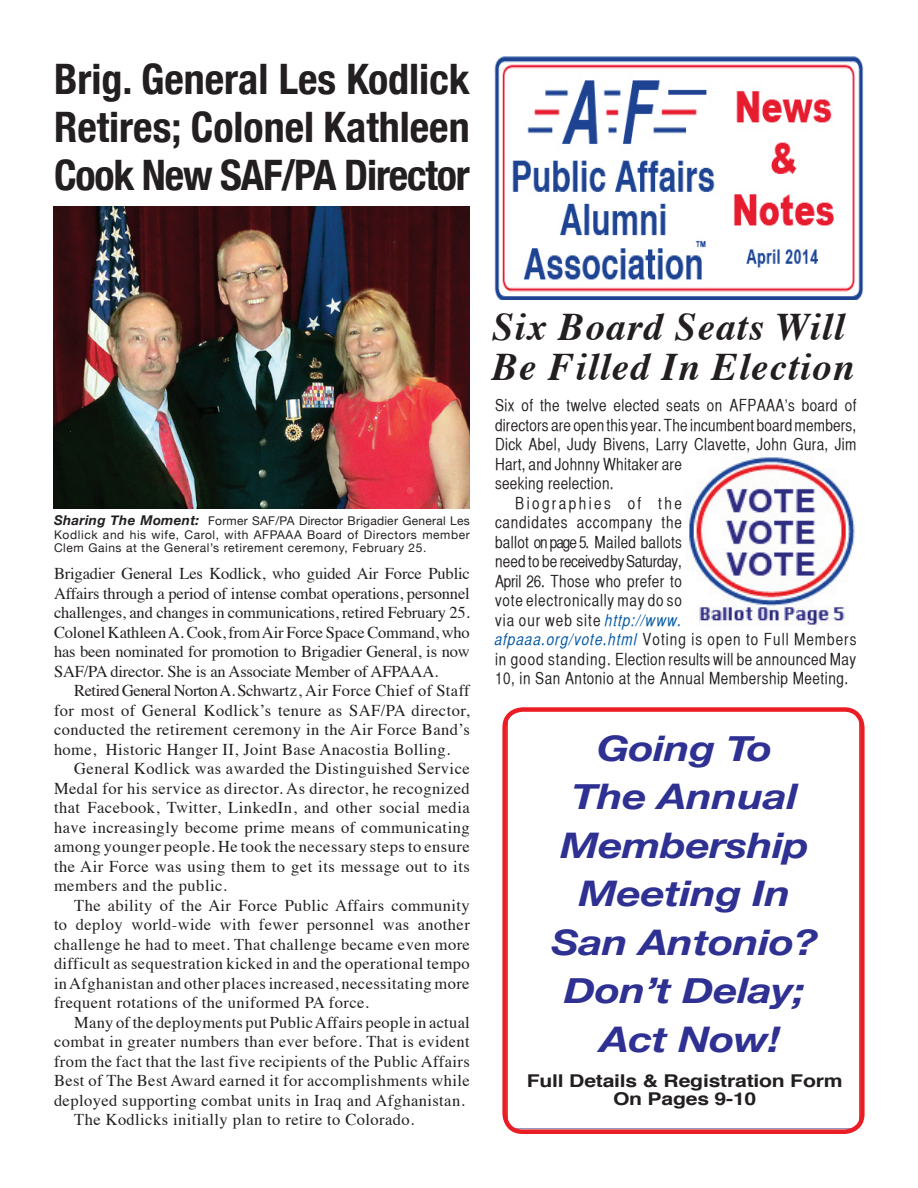
<style>
.page{position:relative;width:918px;height:1188px;background:#fff}
.page>*{position:absolute;margin:0;border:0;box-sizing:border-box;transform-origin:0 0}
.t1{font:700 condensed 42px/48px "Helvetica Neue";color:#231f20;text-align:justify}
.t2{font:italic 700 39px/40.5px "Times";letter-spacing:.03em;color:#231f20}
.t3{font:italic 700 35.25px/48.4px "Helvetica Neue";letter-spacing:-.01em;color:#2e3092;text-align:center;scale:1.2 1}
.t4{font:700 17.7px/17.7px "Helvetica";letter-spacing:-.01em;color:#231f20;text-align:center;scale:1.2 1}
.t5{font:16.5px/19.5px "Times";letter-spacing:.025em;color:#231f20;text-align:justify}
.t6{font:16.5px "Helvetica CY Plain";letter-spacing:.02em;color:#231f20}
.t7{font:16.5px "Helvetica CY Plain";letter-spacing:.06em;color:#231f20}
.t8{font:16.5px "Helvetica CY Plain";letter-spacing:-.015em;color:#231f20}
.t9{font:16.5px "Helvetica CY Plain";letter-spacing:.045em;color:#231f20}
.t10{font:16.5px "Helvetica CY Plain";letter-spacing:.05em;color:#231f20}
.t11{font:16.5px "Helvetica CY Plain";letter-spacing:.145em;color:#231f20}
.t12{font:12px/13.5px "Helvetica Neue";letter-spacing:.05em;color:#231f20;text-align:justify}
.s1{font-weight:700;font-style:italic;font-size:13.5px}
.s2{font-family:"Helvetica CY Oblique";color:#0157a5}
</style>
<div class="page">
<img style="left:689px;top:457px;width:166px;height:168px">
<img style="left:494px;top:56px;width:370px;height:244px">
<img style="left:54px;top:207px;width:416px;height:301px">
<svg style="left:507px;top:712px;width:353px;height:417px"></svg>
<div style="left:502px;top:707px;width:363px;height:427px;border:4px solid #eb1d24;border-radius:18px"></div>
<h1 class="t1" style="left:54px;top:55px;width:417px">Brig. General Les Kodlick Retires; Colonel Kathleen Cook New SAF/PA Director</h1>
<p class="t12" style="left:54px;top:514px;width:417px"><span class="s1">Sharing The Moment:</span> Former SAF/PA Director Brigadier General Les Kodlick and his wife, Carol, with AFPAAA Board of Directors member Clem Gains at the General’s retirement ceremony, February 25.</p>
<p class="t5" style="left:54px;top:563px;width:417px">Brigadier General Les Kodlick, who guided Air Force Public Affairs through a period of intense combat operations, personnel challenges, and changes in communications, retired February 25.<br>Colonel Kathleen A. Cook, from Air Force Space Command, who has been nominated for promotion to Brigadier General, is now SAF/PA director. She is an Associate Member of AFPAAA.</p>
<p class="t5" style="left:54px;top:680px;width:417px;text-indent:20px">Retired General Norton A. Schwartz, Air Force Chief of Staff for most of General Kodlick’s tenure as SAF/PA director, conducted the retirement ceremony in the Air Force Band’s home, Historic Hanger II, Joint Base Anacostia Bolling.</p>
<p class="t5" style="left:54px;top:758px;width:417px;text-indent:20px">General Kodlick was awarded the Distinguished Service Medal for his service as director. As director, he recognized that Facebook, Twitter, LinkedIn, and other social media have increasingly become prime means of communicating among younger people. He took the necessary steps to ensure the Air Force was using them to get its message out to its members and the public.</p>
<p class="t5" style="left:54px;top:894px;width:417px;text-indent:20px">The ability of the Air Force Public Affairs community to deploy world-wide with fewer personnel was another challenge he had to meet. That challenge became even more difficult as sequestration kicked in and the operational tempo in Afghanistan and other places increased, necessitating more frequent rotations of the uniformed PA force.</p>
<p class="t5" style="left:74px;top:1011px;width:397px">Many of the deployments put Public Affairs people in actual</p>
<p class="t5" style="left:54px;top:1031px;width:417px">combat in greater numbers than ever before. That is evident</p>
<p class="t5" style="left:54px;top:1050px;width:417px">from the fact that the last five recipients of the Public Affairs</p>
<p class="t5" style="left:54px;top:1070px;width:417px">Best of The Best Award earned it for accomplishments while</p>
<p class="t5" style="left:54px;top:1089px;width:412px">deployed supporting combat units in Iraq and Afghanistan.</p>
<p class="t5" style="left:74px;top:1109px;width:342px">The Kodlicks initially plan to retire to Colorado.</p>
<h2 class="t2" style="left:492px;top:303px;width:364px">Six Board Seats Will<br>Be Filled In Election</h2>
<p class="t6" style="left:495px;top:396px;width:363px">Six of the twelve elected seats on AFPAAA’s board of</p>
<p class="t6" style="left:495px;top:415px;width:363px">directors are open this year. The incumbent board members,</p>
<p class="t6" style="left:495px;top:435px;width:363px">Dick Abel, Judy Bivens, Larry Clavette, John Gura, Jim</p>
<p class="t6" style="left:495px;top:454px;width:188px">Hart, and Johnny Whitaker are</p>
<p class="t6" style="left:495px;top:474px;width:120px">seeking reelection.</p>
<p class="t11" style="left:515px;top:493px;width:168px">Biographies of the</p>
<p class="t10" style="left:495px;top:513px;width:189px">candidates accompany the</p>
<p class="t6" style="left:495px;top:532px;width:188px">ballot on page 5. Mailed ballots</p>
<p class="t8" style="left:495px;top:552px;width:188px">need to be received by Saturday,</p>
<p class="t6" style="left:495px;top:571px;width:188px">April 26. Those who prefer to</p>
<p class="t9" style="left:495px;top:591px;width:188px">vote electronically may do so</p>
<p class="t7" style="left:495px;top:610px;width:188px">via our web site <span class="s2">http://www.</span></p>
<p class="t7" style="left:495px;top:630px;width:363px"><span class="s2">afpaaa.org/vote.html</span> Voting is open to Full Members</p>
<p class="t6" style="left:495px;top:649px;width:363px">in good standing. Election results will be announced May</p>
<p class="t6" style="left:495px;top:669px;width:355px">10, in San Antonio at the Annual Membership Meeting.</p>
<h3 class="t3" style="left:551px;top:723px;width:224px">Going To<br>The Annual<br>Membership<br>Meeting In<br>San Antonio?<br>Don’t Delay;<br>Act Now!</h3>
<p class="t4" style="left:527px;top:1072px;width:265px">Full Details &amp; Registration Form<br>On Pages 9-10</p>
</div>
